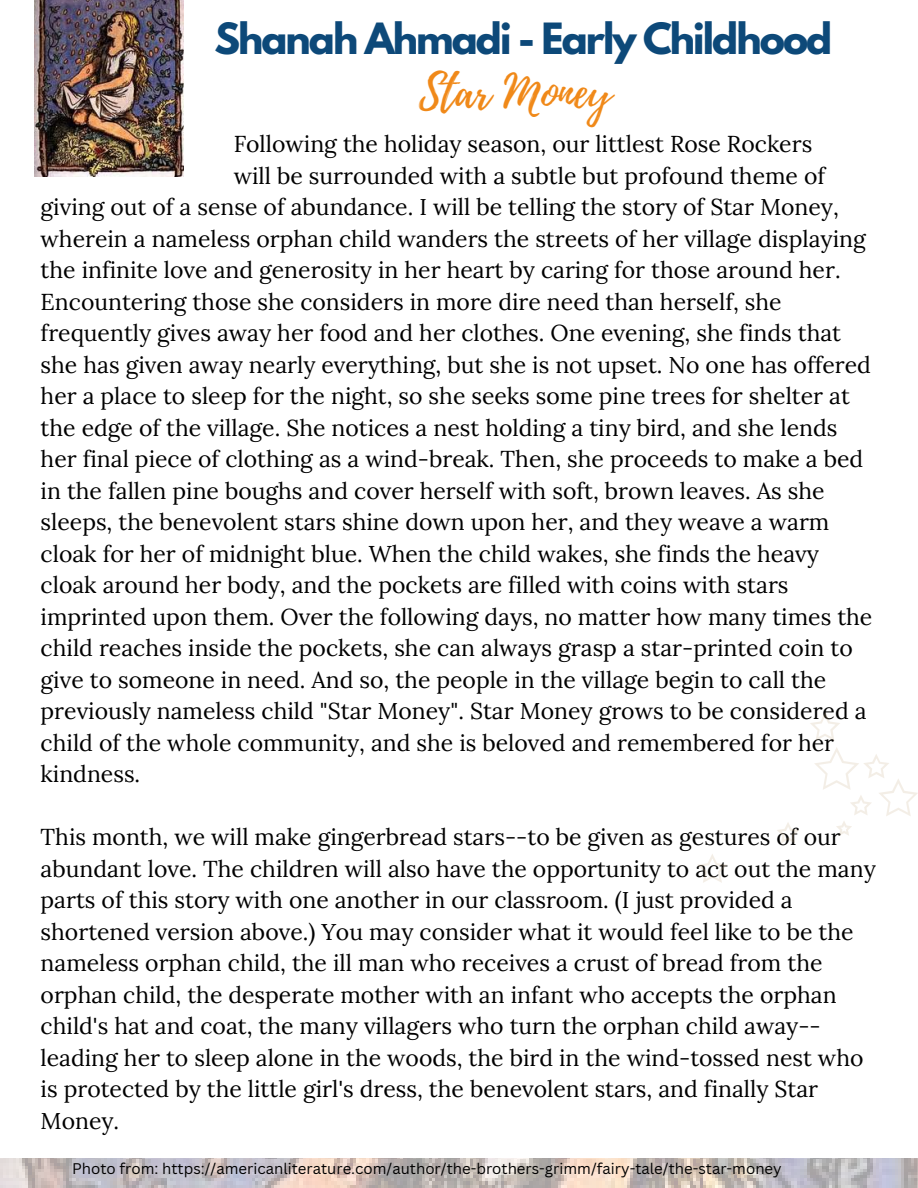
<style>
.page{position:relative;width:918px;height:1188px;background:#fff}
.page>*{position:absolute;margin:0;border:0;box-sizing:border-box;transform-origin:0 0}
.t1{font:45.3px "Playlist Script";color:#f08919}
.t2{font:700 38.1px "League Spartan";letter-spacing:-.05em;color:#0d4979}
.t3{font:22.95px/31.5px "Lora";color:#000}
.t4{font:15px "Canva Sans";color:#000}
</style>
<div class="page">
<img style="left:0;top:1159px;width:918px;height:29px">
<img style="left:34px;top:0;width:150px;height:177px">
<svg style="left:698px;top:713px;width:220px;height:170px"></svg>
<h2 class="t2" style="left:215px;top:9px;width:619px">Shanah Ahmadi - Early Childhood</h2>
<h1 class="t1" style="left:419px;top:60px;width:194px">Star Money</h1>
<p class="t3" style="left:234px;top:127px;width:580px">Following the holiday season, our littlest Rose Rockers</p>
<p class="t3" style="left:234px;top:158px;width:593px">will be surrounded with a subtle but profound theme of</p>
<p class="t3" style="left:41px;top:190px;width:800px">giving out of a sense of abundance. I will be telling the story of Star Money,</p>
<p class="t3" style="left:41px;top:221px;width:827px">wherein a nameless orphan child wanders the streets of her village displaying</p>
<p class="t3" style="left:41px;top:253px;width:802px">the infinite love and generosity in her heart by caring for those around her.</p>
<p class="t3" style="left:41px;top:284px;width:743px">Encountering those she considers in more dire need than herself, she</p>
<p class="t3" style="left:41px;top:316px;width:802px">frequently gives away her food and her clothes. One evening, she finds that</p>
<p class="t3" style="left:41px;top:347px;width:832px">she has given away nearly everything, but she is not upset. No one has offered</p>
<p class="t3" style="left:41px;top:379px;width:811px">her a place to sleep for the night, so she seeks some pine trees for shelter at</p>
<p class="t3" style="left:41px;top:410px;width:798px">the edge of the village. She notices a nest holding a tiny bird, and she lends</p>
<p class="t3" style="left:41px;top:442px;width:824px">her final piece of clothing as a wind-break. Then, she proceeds to make a bed</p>
<p class="t3" style="left:41px;top:473px;width:785px">in the fallen pine boughs and cover herself with soft, brown leaves. As she</p>
<p class="t3" style="left:41px;top:505px;width:790px">sleeps, the benevolent stars shine down upon her, and they weave a warm</p>
<p class="t3" style="left:41px;top:536px;width:780px">cloak for her of midnight blue. When the child wakes, she finds the heavy</p>
<p class="t3" style="left:41px;top:568px;width:749px">cloak around her body, and the pockets are filled with coins with stars</p>
<p class="t3" style="left:41px;top:599px;width:833px">imprinted upon them. Over the following days, no matter how many times the</p>
<p class="t3" style="left:41px;top:631px;width:814px">child reaches inside the pockets, she can always grasp a star-printed coin to</p>
<p class="t3" style="left:41px;top:662px;width:787px">give to someone in need. And so, the people in the village begin to call the</p>
<p class="t3" style="left:41px;top:694px;width:828px">previously nameless child "Star Money". Star Money grows to be considered a</p>
<p class="t3" style="left:41px;top:725px;width:795px">child of the whole community, and she is beloved and remembered for her</p>
<p class="t3" style="left:41px;top:757px;width:101px">kindness.</p>
<p class="t3" style="left:41px;top:820px;width:837px">This month, we will make gingerbread stars--to be given as gestures of our abundant love. The children will also have the opportunity to act out the many parts of this story with one another in our classroom. (I just provided a shortened version above.) You may consider what it would feel like to be the nameless orphan child, the ill man who receives a crust of bread from the orphan child, the desperate mother with an infant who accepts the orphan child's hat and coat, the many villagers who turn the orphan child away-- leading her to sleep alone in the woods, the bird in the wind-tossed nest who is protected by the little girl's dress, the benevolent stars, and finally Star Money.</p>
<p class="t4" style="left:72px;top:1159px;width:711px">Photo from: https://americanliterature.com/author/the-brothers-grimm/fairy-tale/the-star-money</p>
</div>
